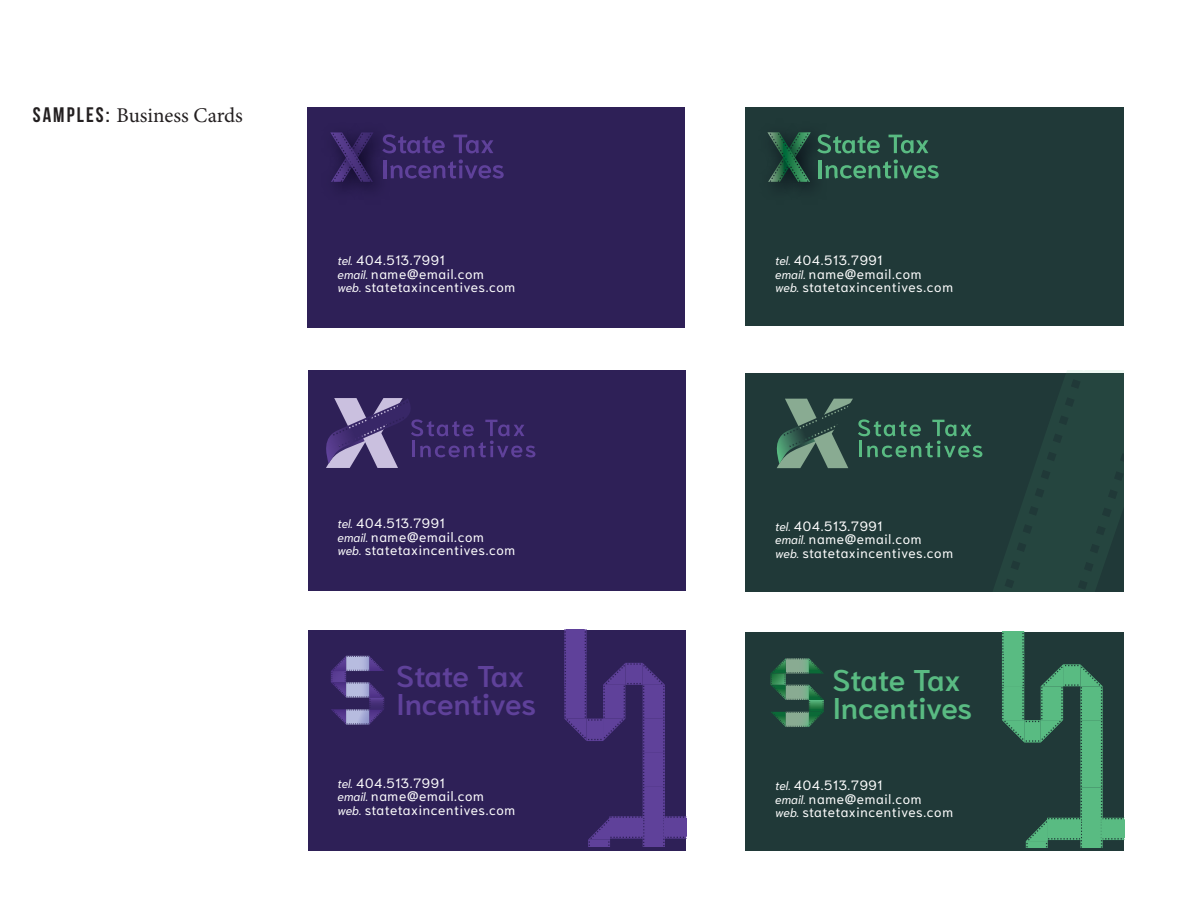
<style>
.page{position:relative;width:1188px;height:918px;background:#fff}
.page>*{position:absolute;margin:0;border:0;box-sizing:border-box;transform-origin:0 0}
.t1{font:600 30px/28.5px "Niramit";color:#5f419a}
.t2{font:600 30px/28.5px "Niramit";color:#59bb82}
.t3{font:21px "Minion Pro";letter-spacing:-.005em;color:#231f20}
.t4{font:13.5px/13.5px "Niramit";letter-spacing:.05em;color:#fff}
.s1{font-family:"Bebas Neue"}
.s2{font-style:italic;font-size:12px}
</style>
<div class="page">
<div style="left:308px;top:370px;width:378px;height:221px;background:#2e2057"></div>
<div style="left:746px;top:107px;width:378px;height:219px;background:#203938"></div>
<div style="left:307px;top:107px;width:378px;height:221px;background:#2e2057"></div>
<svg style="left:401px;top:136px;width:44px;height:17px"></svg>
<svg style="left:454px;top:135px;width:39px;height:18px"></svg>
<svg style="left:401px;top:159px;width:103px;height:20px"></svg>
<div style="left:746px;top:373px;width:378px;height:218px;background:#203938"></div>
<div style="left:308px;top:630px;width:378px;height:221px;background:#2e2057"></div>
<div style="left:746px;top:632px;width:378px;height:219px;background:#203938"></div>
<svg style="left:776px;top:370px;width:348px;height:221px"></svg>
<svg style="left:326px;top:398px;width:209px;height:70px"></svg>
<img style="left:336px;top:134px;width:64px;height:55px">
<svg style="left:330px;top:132px;width:44px;height:50px"></svg>
<img style="left:776px;top:140px;width:51px;height:48px">
<svg style="left:767px;top:132px;width:44px;height:50px"></svg>
<svg style="left:331px;top:656px;width:53px;height:69px"></svg>
<svg style="left:564px;top:630px;width:123px;height:216px"></svg>
<svg style="left:1002px;top:631px;width:122px;height:217px"></svg>
<svg style="left:770px;top:658px;width:54px;height:69px"></svg>
<svg style="left:817px;top:134px;width:63px;height:19px"></svg>
<svg style="left:889px;top:135px;width:39px;height:18px"></svg>
<hr style="left:819px;top:160px;width:3px;height:18px;background:#59bb82">
<svg style="left:825px;top:159px;width:114px;height:20px"></svg>
<h2 class="t3" style="left:33px;top:101px;width:212px"><span class="s1">SAMPLES:</span> Business Cards</h2>
<p class="t4" style="left:338px;top:253px;width:179px"><span class="s2">tel.</span> 404.513.7991<br><span class="s2">email.</span> name@email.com<br><span class="s2">web.</span> statetaxincentives.com</p>
<p class="t4" style="left:338px;top:516px;width:179px"><span class="s2">tel.</span> 404.513.7991<br><span class="s2">email.</span> name@email.com<br><span class="s2">web.</span> statetaxincentives.com</p>
<h1 class="t1" style="left:396px;top:662px;width:141px">State Tax<br>Incentives</h1>
<p class="t4" style="left:338px;top:776px;width:179px"><span class="s2">tel.</span> 404.513.7991<br><span class="s2">email.</span> name@email.com<br><span class="s2">web.</span> statetaxincentives.com</p>
<p class="t4" style="left:775px;top:253px;width:179px"><span class="s2">tel.</span> 404.513.7991<br><span class="s2">email.</span> name@email.com<br><span class="s2">web.</span> statetaxincentives.com</p>
<p class="t4" style="left:775px;top:519px;width:179px"><span class="s2">tel.</span> 404.513.7991<br><span class="s2">email.</span> name@email.com<br><span class="s2">web.</span> statetaxincentives.com</p>
<h1 class="t2" style="left:832px;top:666px;width:141px">State Tax<br>Incentives</h1>
<p class="t4" style="left:775px;top:778px;width:179px"><span class="s2">tel.</span> 404.513.7991<br><span class="s2">email.</span> name@email.com<br><span class="s2">web.</span> statetaxincentives.com</p>
</div>
